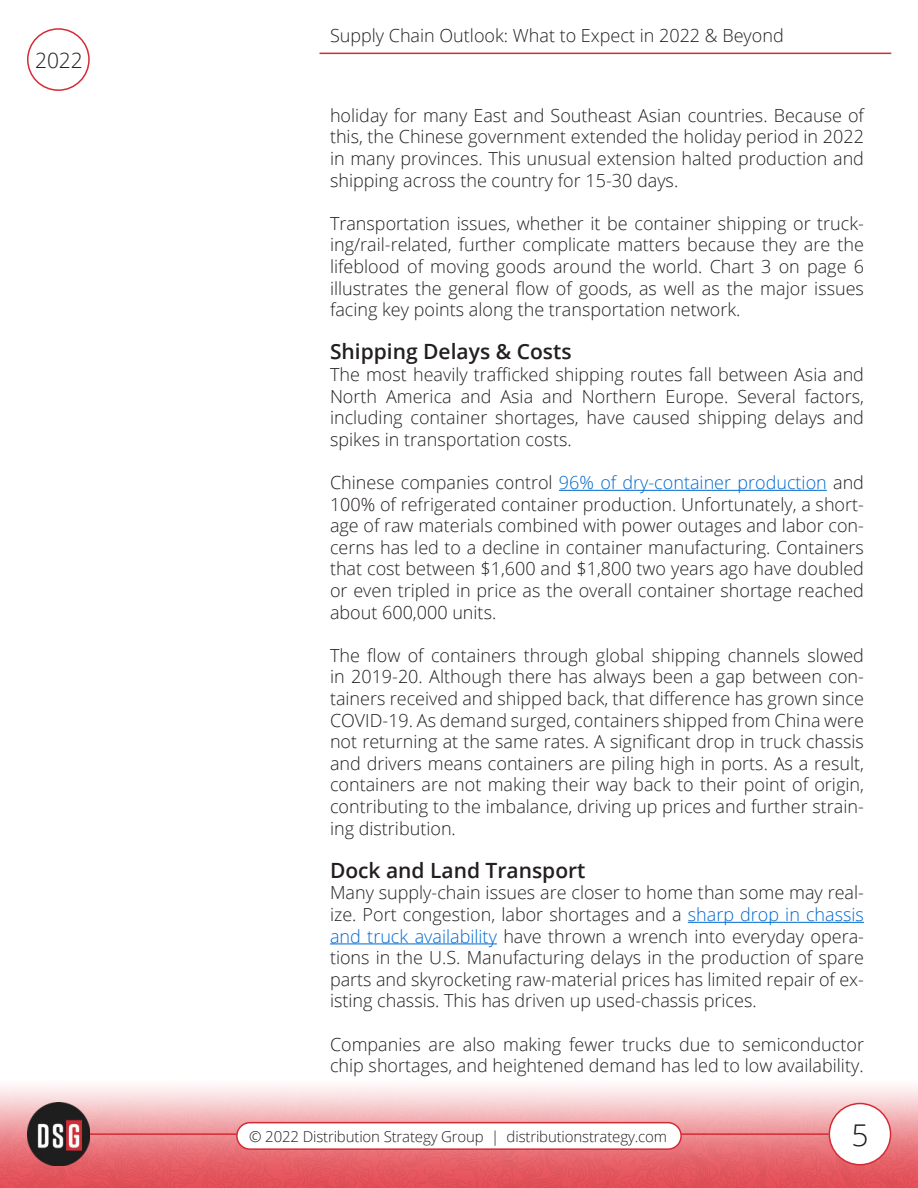
<style>
.page{position:relative;width:918px;height:1188px;background:#fff}
.page>*{position:absolute;margin:0;border:0;box-sizing:border-box;transform-origin:0 0}
.t1{font:300 30px "Open Sans";color:#1c1d1c}
.t2{font:600 21px "Open Sans";color:#231f20}
.t3{font:300 21px "Open Sans";color:#231f20}
.t4{font:300 18px/21.6px "Open Sans";color:#231f20;text-align:justify}
.t5{font:300 15px "Open Sans";letter-spacing:-.01em;color:#231f20}
.s1{color:#0068cd}
</style>
<div class="page">
<img style="left:0;top:1086px;width:918px;height:102px">
<hr style="left:90px;top:1133px;width:739px;height:2px;background:#d32b36">
<img style="left:27px;top:1103px;width:63px;height:63px">
<div style="left:829px;top:1104px;width:62px;height:61px;background:#fff;border-radius:50%"></div>
<div style="left:829px;top:1103px;width:62px;height:62px;border:2px solid #d32b36;border-radius:50%"></div>
<div style="left:237px;top:1123px;width:444px;height:26px;background:#fff;border-radius:13px"></div>
<div style="left:236px;top:1122px;width:446px;height:28px;border:2px solid #d32b36;border-radius:13px"></div>
<div style="left:27px;top:28px;width:63px;height:63px;border:2px solid #d32b36;border-radius:50%"></div>
<hr style="left:320px;top:53px;width:571px;height:1px;background:#d32b36">
<hr style="left:559px;top:490px;width:268px;height:1px;background:#0068cd">
<hr style="left:688px;top:922px;width:176px;height:1px;background:#0068cd">
<hr style="left:330px;top:943px;width:167px;height:1px;background:#0068cd">
<p class="t3" style="left:35px;top:52px;width:49px">2022</p>
<p class="t4" style="left:330px;top:27px;width:455px">Supply Chain Outlook: What to Expect in 2022 &amp; Beyond</p>
<p class="t4" style="left:330px;top:106px;width:536px">holiday for many East and Southeast Asian countries. Because of this, the Chinese government extended the holiday period in 2022 in many provinces. This unusual extension halted production and shipping across the country for 15-30 days.</p>
<p class="t4" style="left:330px;top:214px;width:536px">Transportation issues, whether it be container shipping or truck&shy;ing/rail-related, further complicate matters because they are the lifeblood of moving goods around the world. Chart 3 on page 6 illustrates the general flow of goods, as well as the major issues facing key points along the transportation network.</p>
<p class="t2" style="left:330px;top:343px;width:243px">Shipping Delays &amp; Costs</p>
<p class="t4" style="left:330px;top:363px;width:536px">The most heavily trafficked shipping routes fall between Asia and North America and Asia and Northern Europe. Several factors, including container shortages, have caused shipping delays and spikes in transportation costs.</p>
<p class="t4" style="left:330px;top:473px;width:536px">Chinese companies control <span class="s1">96% of dry-container production</span> and 100% of refrigerated container production. Unfortunately, a short&shy;age of raw materials combined with power outages and labor con&shy;cerns has led to a decline in container manufacturing. Containers that cost between $1,600 and $1,800 two years ago have doubled or even tripled in price as the overall container shortage reached about 600,000 units.</p>
<p class="t4" style="left:330px;top:644px;width:536px">The flow of containers through global shipping channels slowed in 2019-20. Although there has always been a gap between con&shy;tainers received and shipped back, that difference has grown since COVID-19. As demand surged, containers shipped from China were not returning at the same rates. A significant drop in truck chassis and drivers means containers are piling high in ports. As a result, containers are not making their way back to their point of origin, contributing to the imbalance, driving up prices and further strain&shy;ing distribution.</p>
<p class="t2" style="left:330px;top:862px;width:257px">Dock and Land Transport</p>
<p class="t4" style="left:330px;top:884px;width:536px">Many supply-chain issues are closer to home than some may real&shy;ize. Port congestion, labor shortages and a <span class="s1">sharp drop in chassis and truck availability</span> have thrown a wrench into everyday opera&shy;tions in the U.S. Manufacturing delays in the production of spare parts and skyrocketing raw-material prices has limited repair of ex&shy;isting chassis. This has driven up used-chassis prices.</p>
<p class="t4" style="left:330px;top:1035px;width:536px">Companies are also making fewer trucks due to semiconductor chip shortages, and heightened demand has led to low availability.</p>
<p class="t5" style="left:249px;top:1130px;width:419px">© 2022 Distribution Strategy Group | distributionstrategy.com</p>
<h1 class="t1" style="left:851px;top:1123px;width:19px">5</h1>
</div>
